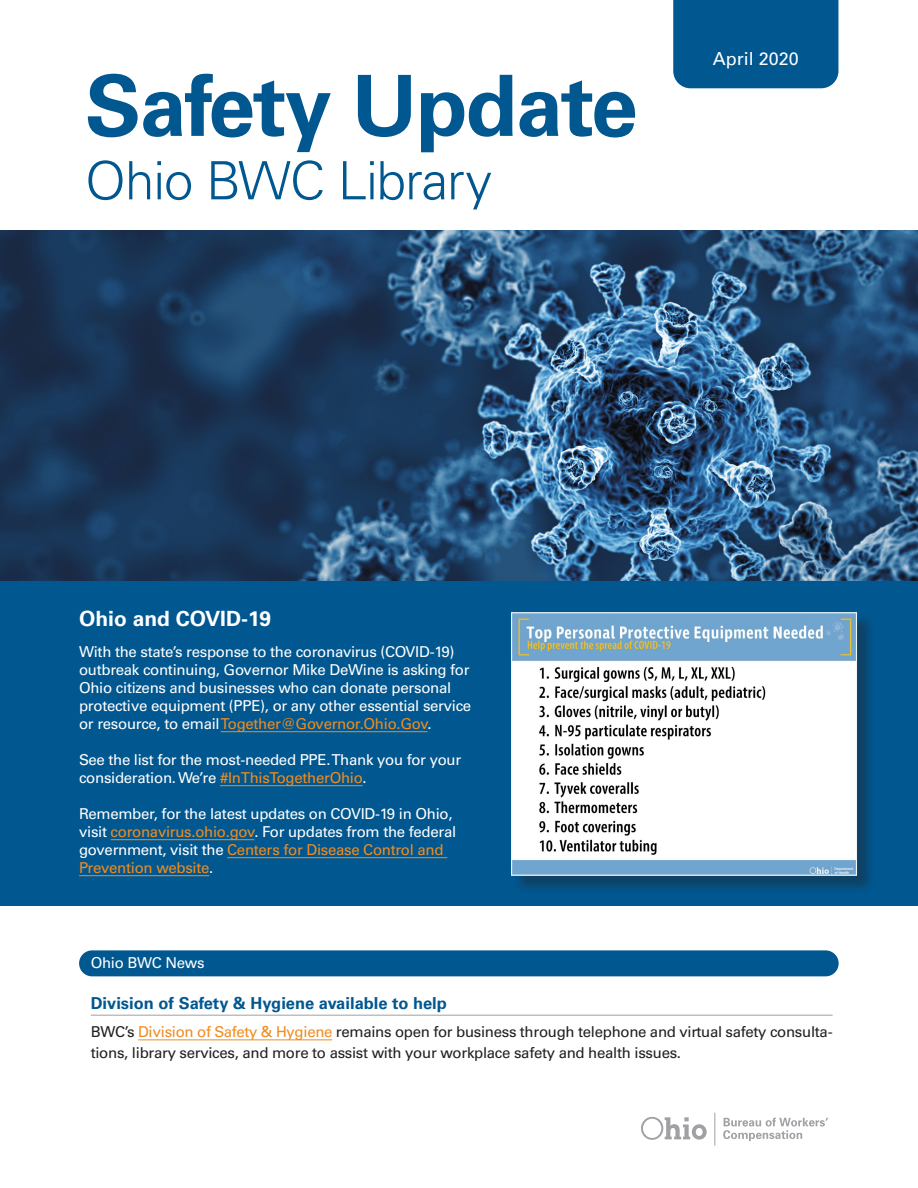
<style>
.page{position:relative;width:918px;height:1188px;background:#fff}
.page>*{position:absolute;margin:0;border:0;box-sizing:border-box;transform-origin:0 0}
.t1{font:700 84.6px "Univers LT Std";letter-spacing:-.02em;color:#015790}
.t2{font:300 52.8px "Univers LT Std";letter-spacing:-.02em;color:#015790}
.Body{font:700 21px "Univers LT Std";color:#fff}
.BULLIT{font:18px "Univers LT Std";color:#fff}
.head_rule{font:700 16.5px "Univers LT Std";color:#015790}
.Body-2{font:15px/18px "Univers LT Std";letter-spacing:-.02em;color:#fff}
.Body-3{font:15px/21px "Univers LT Std";letter-spacing:-.02em;color:#231f20}
.s1{color:#f08c20}
</style>
<div class="page">
<img style="left:0;top:231px;width:918px;height:349px">
<svg style="left:641px;top:1117px;width:66px;height:23px"></svg>
<svg style="left:723px;top:1118px;width:105px;height:23px"></svg>
<hr style="left:714px;top:1113px;width:1px;height:33px;background:#a1a1a5">
<div style="left:673px;top:1px;width:166px;height:88px;background:#015790"></div>
<hr style="left:662px;top:0;width:184px;height:1px;background:#5a5a5d">
<div style="left:0;top:582px;width:918px;height:324px;background:#015790"></div>
<div style="left:79px;top:950px;width:760px;height:26px;background:#015790;border-radius:13px"></div>
<hr style="left:91px;top:1015px;width:742px;height:1px;background:#a1a1a5">
<hr style="left:138px;top:1039px;width:194px;height:1px;background:#f08c20">
<hr style="left:221px;top:731px;width:207px;height:1px;background:#f08c20">
<hr style="left:220px;top:785px;width:143px;height:1px;background:#f08c20">
<hr style="left:111px;top:839px;width:143px;height:1px;background:#f08c20">
<hr style="left:227px;top:857px;width:220px;height:1px;background:#f08c20">
<hr style="left:79px;top:875px;width:130px;height:1px;background:#f08c20">
<div style="left:513px;top:614px;width:363px;height:280px;background:#231f20;opacity:.39"></div>
<img style="left:513px;top:614px;width:342px;height:260px">
<div style="left:511px;top:612px;width:346px;height:264px;border:1px solid #f3f6f6"></div>
<h1 class="t1" style="left:85px;top:57px;width:554px">Safety Update</h1>
<h2 class="t2" style="left:85px;top:149px;width:409px">Ohio BWC Library</h2>
<p class="BULLIT" style="left:713px;top:48px;width:88px">April 2020</p>
<p class="Body" style="left:79px;top:607px;width:194px">Ohio and COVID-19</p>
<p class="Body-2" style="left:79px;top:642px;width:394px">With the state’s response to the coronavirus (COVID-19) outbreak continuing, Governor Mike DeWine is asking for Ohio citizens and businesses who can donate personal protective equipment (PPE), or any other essential service or resource, to email <span class="s1">Together@Governor.Ohio.Gov</span>.</p>
<p class="Body-2" style="left:79px;top:750px;width:384px">See the list for the most-needed PPE. Thank you for your consideration. We’re <span class="s1">#InThisTogetherOhio</span>.</p>
<p class="Body-2" style="left:79px;top:804px;width:379px">Remember, for the latest updates on COVID-19 in Ohio, visit <span class="s1">coronavirus.ohio.gov</span>. For updates from the federal government, visit the <span class="s1">Centers for Disease Control and Prevention website</span>.</p>
<p class="Body-2" style="left:91px;top:954px;width:115px">Ohio BWC News</p>
<p class="head_rule" style="left:91px;top:994px;width:358px">Division of Safety &amp; Hygiene available to help</p>
<p class="Body-3" style="left:91px;top:1021px;width:743px">BWC’s <span class="s1">Division of Safety &amp; Hygiene</span> remains open for business through telephone and virtual safety consulta&shy;tions, library services, and more to assist with your workplace safety and health issues.</p>
</div>
